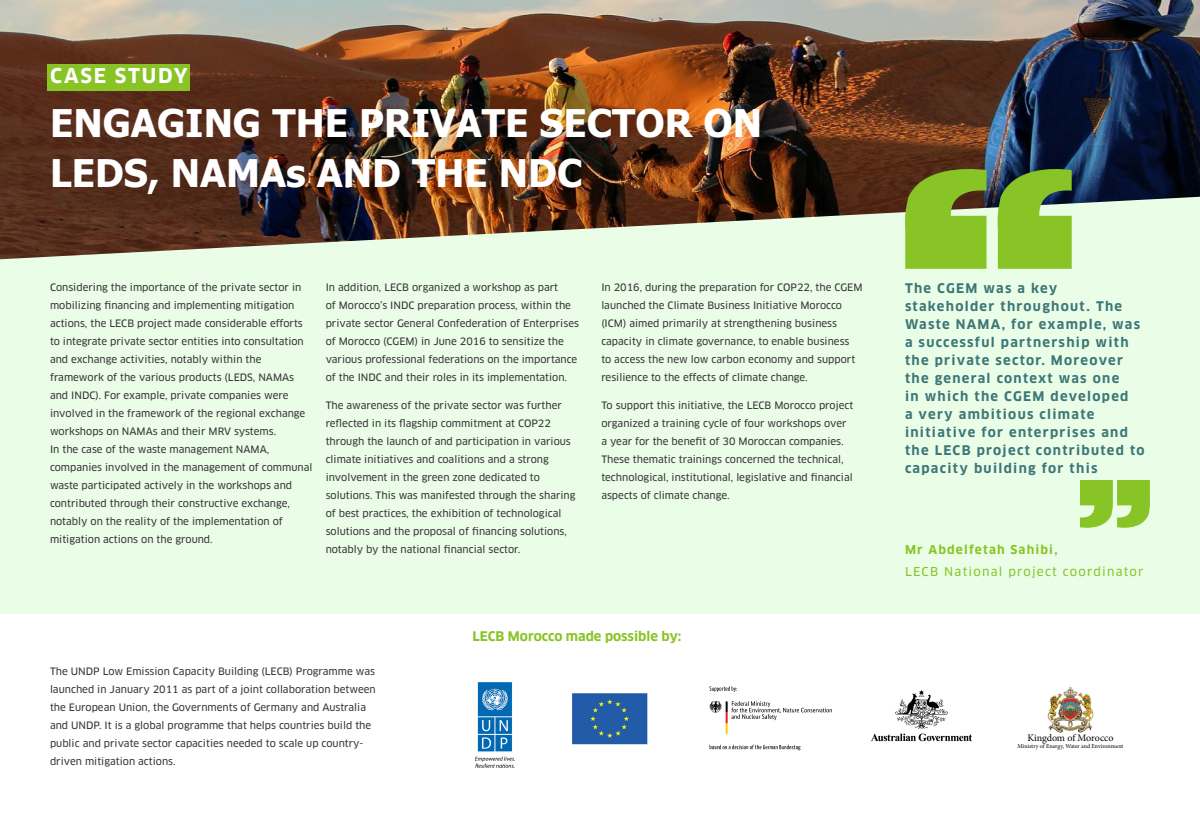
<style>
.page{position:relative;width:1200px;height:820px;background:#fff}
.page>*{position:absolute;margin:0;border:0;box-sizing:border-box;transform-origin:0 0}
.t1{font:700 38px/50px "Tahoma";color:#fff}
.t2{font:700 20px "Clan Pro";letter-spacing:.09em;color:#fff}
.txtos{font:700 13px/18px "Clan Pro";letter-spacing:.1em;color:#3c7677}
.titulo_impacts{font:700 13px "Clan Pro";color:#88c426}
.txtos-2{font:12px "Clan Pro News";letter-spacing:.1em;color:#88c426}
.txtos-3{font:700 12px "Clan Pro";letter-spacing:.1em;color:#88c426}
.txtos-4{font:10px/18px "Clan Pro News";color:#333}
.t3{font:10px "Minion Pro";letter-spacing:-.01em;color:#000}
.t4{font:6px "Minion Pro";letter-spacing:-.005em;color:#000}
</style>
<div class="page">
<div style="left:0;top:192px;width:1200px;height:422px;background:#eafde7"></div>
<img style="left:0;top:0;width:1200px;height:259px">
<svg style="left:904px;top:161px;width:83px;height:108px"></svg>
<svg style="left:997px;top:161px;width:75px;height:108px"></svg>
<svg style="left:1080px;top:480px;width:70px;height:48px"></svg>
<div style="left:47px;top:64px;width:142px;height:27px;background:#88c426"></div>
<img style="left:572px;top:693px;width:76px;height:52px">
<img style="left:871px;top:690px;width:101px;height:52px">
<img style="left:475px;top:682px;width:40px;height:86px">
<svg style="left:709px;top:701px;width:123px;height:33px"></svg>
<svg style="left:709px;top:686px;width:28px;height:6px"></svg>
<svg style="left:710px;top:745px;width:90px;height:5px"></svg>
<img style="left:1047px;top:686px;width:47px;height:47px">
<p class="t2" style="left:50px;top:64px;width:139px">CASE STUDY</p>
<p class="t1" style="left:50px;top:100px;width:714px">ENGAGING THE PRIVATE SECTOR ON<br>LEDS, NAMAs AND THE NDC</p>
<p class="txtos-4" style="left:50px;top:279px;width:264px">Considering the importance of the private sector in mobilizing financing and implementing mitigation actions, the LECB project made considerable efforts to integrate private sector entities into consultation and exchange activities, notably within the framework of the various products (LEDS, NAMAs and INDC). For example, private companies were involved in the framework of the regional exchange workshops on NAMAs and their MRV systems.<br>In the case of the waste management NAMA, companies involved in the management of communal waste participated actively in the workshops and contributed through their constructive exchange, notably on the reality of the implementation of mitigation actions on the ground.</p>
<p class="txtos-4" style="left:326px;top:279px;width:255px">In addition, LECB organized a workshop as part<br>of Morocco’s INDC preparation process, within the private sector General Confederation of Enterprises of Morocco (CGEM) in June 2016 to sensitize the various professional federations on the importance of the INDC and their roles in its implementation.</p>
<p class="txtos-4" style="left:326px;top:397px;width:251px">The awareness of the private sector was further reflected in its flagship commitment at COP22 through the launch of and participation in various climate initiatives and coalitions and a strong involvement in the green zone dedicated to solutions. This was manifested through the sharing of best practices, the exhibition of technological solutions and the proposal of financing solutions, notably by the national financial sector.</p>
<p class="txtos-4" style="left:601px;top:279px;width:263px">In 2016, during the preparation for COP22, the CGEM launched the Climate Business Initiative Morocco (ICM) aimed primarily at strengthening business capacity in climate governance, to enable business<br>to access the new low carbon economy and support resilience to the effects of climate change.</p>
<p class="txtos-4" style="left:601px;top:397px;width:254px">To support this initiative, the LECB Morocco project organized a training cycle of four workshops over a year for the benefit of 30 Moroccan companies.<br>These thematic trainings concerned the technical, technological, institutional, legislative and financial aspects of climate change.</p>
<p class="txtos-4" style="left:50px;top:662px;width:327px">The UNDP Low Emission Capacity Building (LECB) Programme was launched in January 2011 as part of a joint collaboration between the European Union, the Governments of Germany and Australia and UNDP. It is a global programme that helps countries build the public and private sector capacities needed to scale up country&shy;driven mitigation actions.</p>
<p class="titulo_impacts" style="left:473px;top:629px;width:210px">LECB Morocco made possible by:</p>
<p class="txtos" style="left:905px;top:280px;width:241px">The CGEM was a key stakeholder throughout. The<br>Waste NAMA, for example, was a successful partnership with the private sector. Moreover the general context was one<br>in which the CGEM developed<br>a very ambitious climate initiative for enterprises and the LECB project contributed to capacity building for this</p>
<p class="txtos-3" style="left:905px;top:543px;width:154px">Mr Abdelfetah Sahibi,</p>
<p class="txtos-2" style="left:905px;top:565px;width:240px">LECB National project coordinator</p>
<p class="t3" style="left:1027px;top:731px;width:88px">Kingdom of Morocco</p>
<p class="t4" style="left:1018px;top:742px;width:107px">Ministry of Energy, Water and Environment</p>
</div>
